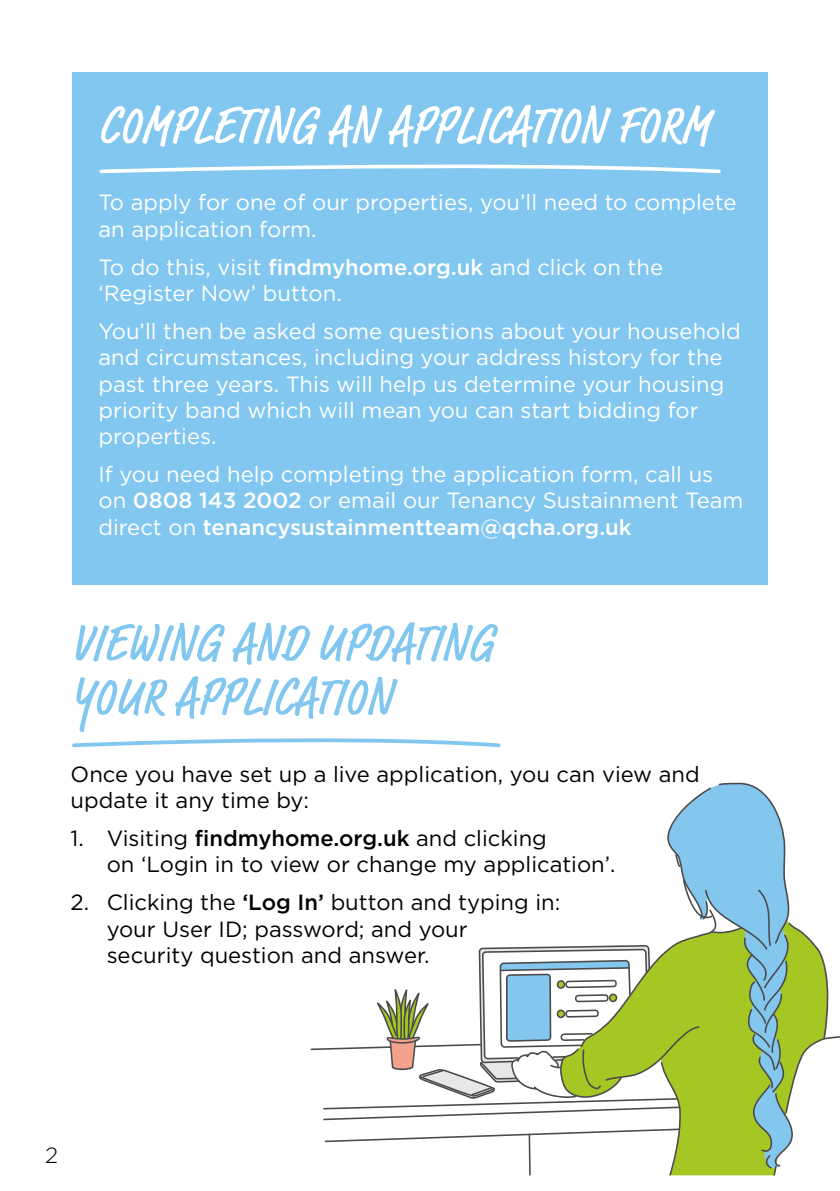
<style>
.page{position:relative;width:840px;height:1191px;background:#fff}
.page>*{position:absolute;margin:0;border:0;box-sizing:border-box;transform-origin:0 0}
.t1{font:500 condensed 53.4px/54px "Market Pro";letter-spacing:.01em;color:#82c7ef}
.t2{font:500 condensed 53.4px "Market Pro";letter-spacing:.01em;color:#fff}
.t3{font:22px/26.4px "Gotham";color:#fff}
.t4{font:22px/26.4px "Gotham";color:#000}
.t5{font:300 22px "Gotham";color:#000}
.s1{font-weight:500}
</style>
<div class="page">
<svg style="left:310px;top:782px;width:529px;height:393px"></svg>
<div style="left:72px;top:72px;width:695px;height:512px;background:#82c7ef"></div>
<svg style="left:72px;top:738px;width:429px;height:10px"></svg>
<svg style="left:99px;top:164px;width:622px;height:10px"></svg>
<h1 class="t2" style="left:99px;top:88px;width:611px">COMPLETING AN APPLICATION FORM</h1>
<p class="t3" style="left:98px;top:189px;width:639px">To apply for one of our properties, you’ll need to complete an application form.</p>
<p class="t3" style="left:98px;top:253px;width:566px">To do this, visit <span class="s1">findmyhome.org.uk</span> and click on the ‘Register Now’ button.</p>
<p class="t3" style="left:98px;top:317px;width:643px">You’ll then be asked some questions about your household and circumstances, including your address history for the past three years. This will help us determine your housing priority band which will mean you can start bidding for properties.</p>
<p class="t3" style="left:98px;top:460px;width:646px">If you need help completing the application form, call us on <span class="s1">0808 143 2002</span> or email our Tenancy Sustainment Team direct on <span class="s1">tenancysustainmentteam@qcha.org.uk</span></p>
<h1 class="t1" style="left:71px;top:617px;width:424px">VIEWING AND UPDATING<br>YOUR APPLICATION</h1>
<p class="t4" style="left:71px;top:760px;width:630px">Once you have set up a live application, you can view and update it any time by:</p>
<p class="t4" style="left:107px;top:824px;width:510px;text-indent:-36px">1. Visiting <span class="s1">findmyhome.org.uk</span> and clicking<br>on ‘Login in to view or change my application’.</p>
<p class="t4" style="left:107px;top:888px;width:455px;text-indent:-36px">2. Clicking the <span class="s1">‘Log In’</span> button and typing in: your User ID; password; and your<br>security question and answer.</p>
<p class="t5" style="left:45px;top:1141px;width:14px">2</p>
</div>
